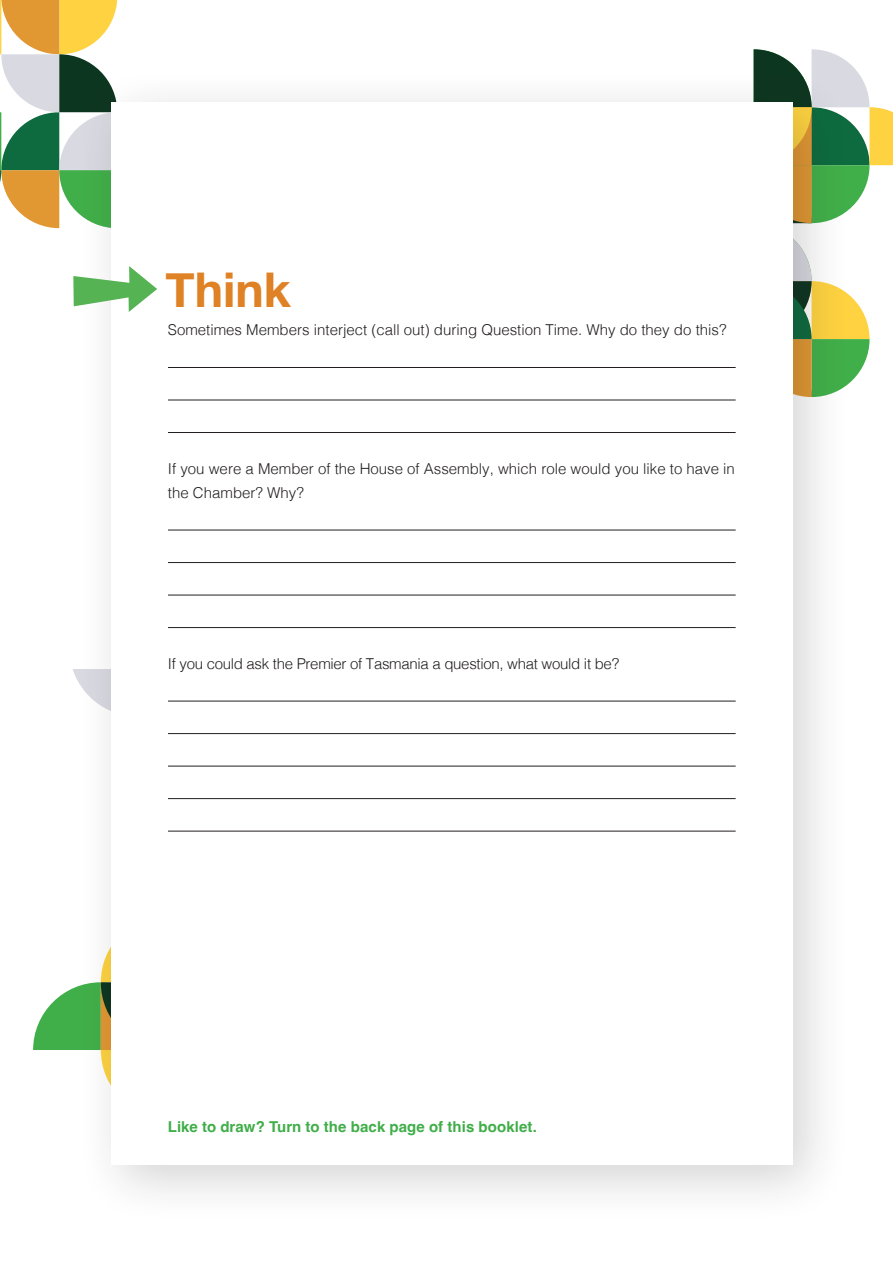
<style>
.page{position:relative;width:893px;height:1263px;background:#fff}
.page>*{position:absolute;margin:0;border:0;box-sizing:border-box;transform-origin:0 0}
.t1{font:700 47.85px "Helvetica Neue";color:#df8125}
.t2{font:300 15px/24px "Helvetica";color:#231f20}
.t3{font:300 15px "Helvetica";letter-spacing:-.02em;color:#231f20}
.t4{font:700 15px "Helvetica";letter-spacing:.005em;color:#40ae49}
</style>
<div class="page">
<svg style="left:0;top:0;width:118px;height:228px"></svg>
<svg style="left:33px;top:987px;width:43px;height:63px"></svg>
<svg style="left:753px;top:49px;width:140px;height:332px"></svg>
<div style="left:76px;top:67px;width:776px;height:1157px;background:#231f20;opacity:.2"></div>
<div style="left:111px;top:102px;width:681px;height:1063px;background:#fff"></div>
<hr style="left:168px;top:367px;width:568px;height:1px;background:#231f20">
<hr style="left:168px;top:400px;width:568px;height:1px;background:#231f20">
<hr style="left:168px;top:432px;width:568px;height:1px;background:#231f20">
<hr style="left:168px;top:530px;width:568px;height:1px;background:#231f20">
<hr style="left:168px;top:562px;width:568px;height:1px;background:#231f20">
<hr style="left:168px;top:595px;width:568px;height:1px;background:#231f20">
<hr style="left:168px;top:627px;width:568px;height:1px;background:#231f20">
<hr style="left:168px;top:701px;width:568px;height:1px;background:#231f20">
<hr style="left:168px;top:733px;width:568px;height:1px;background:#231f20">
<hr style="left:168px;top:766px;width:568px;height:1px;background:#231f20">
<hr style="left:168px;top:798px;width:568px;height:1px;background:#231f20">
<hr style="left:168px;top:831px;width:568px;height:1px;background:#231f20">
<svg style="left:73px;top:266px;width:84px;height:46px"></svg>
<h1 class="t1" style="left:166px;top:253px;width:127px">Think</h1>
<p class="t2" style="left:168px;top:317px;width:560px">Sometimes Members interject (call out) during Question Time. Why do they do this?</p>
<p class="t2" style="left:168px;top:455px;width:568px">If you were a Member of the House of Assembly, which role would you like to have in the Chamber? Why?</p>
<p class="t3" style="left:168px;top:651px;width:453px">If you could ask the Premier of Tasmania a question, what would it be?</p>
<p class="t4" style="left:168px;top:1117px;width:371px">Like to draw? Turn to the back page of this booklet.</p>
</div>
